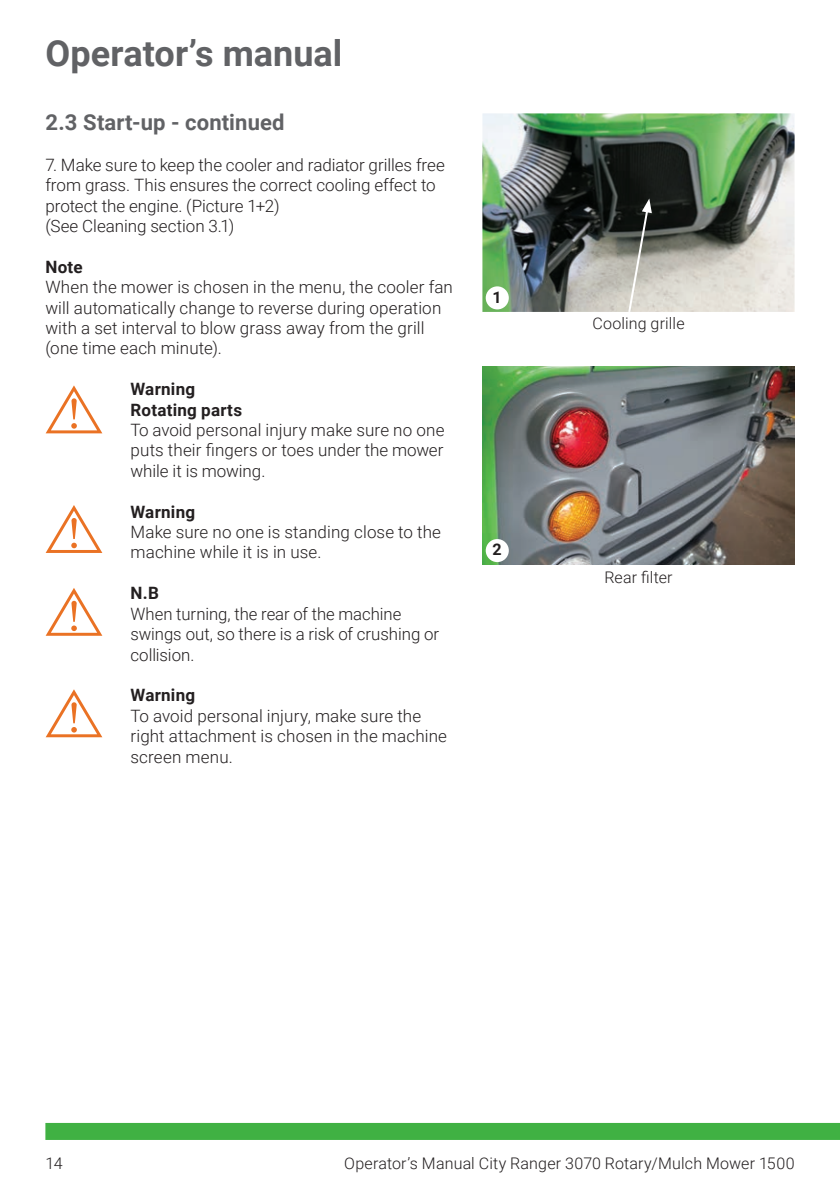
<style>
.page{position:relative;width:840px;height:1191px;background:#fff}
.page>*{position:absolute;margin:0;border:0;box-sizing:border-box;transform-origin:0 0}
.t1{font:700 36px "Roboto";color:#616265}
.t2{font:700 22px "Roboto";letter-spacing:.005em;color:#616265}
.t3{font:300 17px/20.4px "Roboto";letter-spacing:.005em;color:#231f20}
.t4{font:700 17px/20.4px "Roboto";letter-spacing:.015em;color:#231f20}
.t5{font:300 16px "Roboto";letter-spacing:.01em;color:#231f20}
.t6{font:700 16px "Roboto";color:#231f20}
</style>
<div class="page">
<div style="left:45px;top:1123px;width:794px;height:17px;background:#40b143"></div>
<img style="left:482px;top:113px;width:312px;height:199px">
<div style="left:485px;top:286px;width:23px;height:23px;background:#fff;border-radius:50%"></div>
<img style="left:482px;top:366px;width:312px;height:198px">
<div style="left:485px;top:539px;width:23px;height:23px;background:#fff;border-radius:50%"></div>
<svg style="left:626px;top:198px;width:25px;height:114px;background:#8a8a84"></svg>
<svg style="left:46px;top:385px;width:56px;height:48px"></svg>
<svg style="left:46px;top:505px;width:56px;height:48px"></svg>
<svg style="left:46px;top:588px;width:56px;height:48px"></svg>
<svg style="left:46px;top:689px;width:56px;height:48px"></svg>
<h1 class="t1" style="left:45px;top:28px;width:298px">Operator’s manual</h1>
<p class="t2" style="left:45px;top:107px;width:241px">2.3 Start-up - continued</p>
<p class="t3" style="left:45px;top:154px;width:401px">7. Make sure to keep the cooler and radiator grilles free from grass. This ensures the correct cooling effect to protect the engine. (Picture 1+2)<br>(See Cleaning section 3.1)</p>
<p class="t4" style="left:45px;top:256px;width:39px">Note</p>
<p class="t3" style="left:45px;top:276px;width:409px">When the mower is chosen in the menu, the cooler fan will automatically change to reverse during operation with a set interval to blow grass away from the grill (one time each minute).</p>
<p class="t4" style="left:130px;top:378px;width:113px">Warning<br>Rotating parts</p>
<p class="t3" style="left:130px;top:419px;width:315px;text-align:justify">To avoid personal injury make sure no one puts their fingers or toes under the mower while it is mowing.</p>
<p class="t4" style="left:130px;top:501px;width:66px">Warning</p>
<p class="t3" style="left:130px;top:521px;width:312px">Make sure no one is standing close to the machine while it is in use.</p>
<p class="t4" style="left:130px;top:582px;width:30px">N.B</p>
<p class="t3" style="left:130px;top:603px;width:310px">When turning, the rear of the machine swings out, so there is a risk of crushing or collision.</p>
<p class="t4" style="left:130px;top:684px;width:66px">Warning</p>
<p class="t3" style="left:130px;top:705px;width:318px">To avoid personal injury, make sure the right attachment is chosen in the machine screen menu.</p>
<p class="t6" style="left:492px;top:286px;width:11px">1</p>
<p class="t6" style="left:492px;top:538px;width:11px">2</p>
<p class="t5" style="left:592px;top:312px;width:94px">Cooling grille</p>
<p class="t5" style="left:604px;top:566px;width:70px">Rear filter</p>
<p class="t5" style="left:45px;top:1152px;width:19px">14</p>
<p class="t5" style="left:344px;top:1152px;width:451px">Operator’s Manual City Ranger 3070 Rotary/Mulch Mower 1500</p>
</div>
